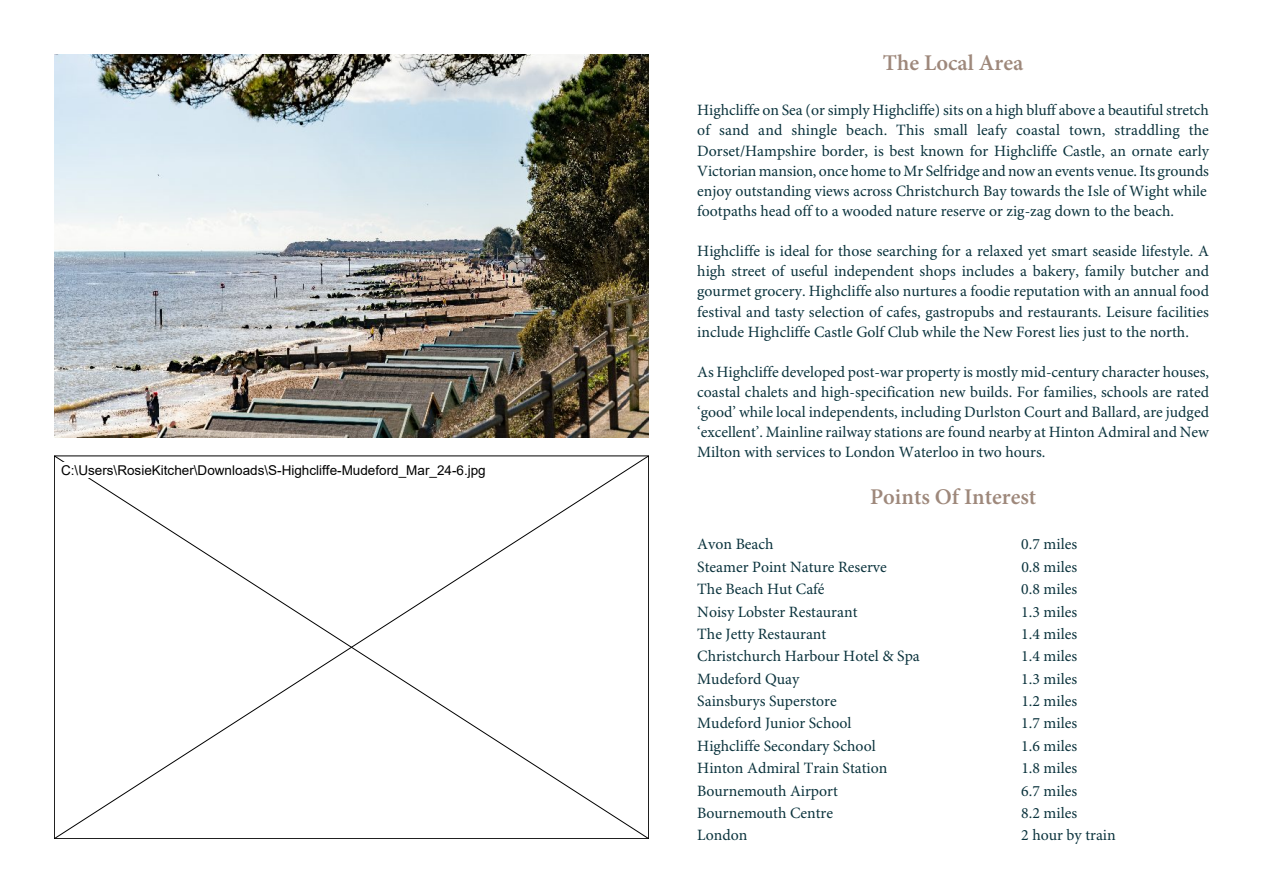
<style>
.page{position:relative;width:1263px;height:893px;background:#fff}
.page>*{position:absolute;margin:0;border:0;box-sizing:border-box;transform-origin:0 0}
.t1{font:600 22.5px "Minion Pro";color:#9e887b}
.t2{font:15.75px/20.1px "Minion Pro";color:#0b333d;text-align:justify}
.t3{font:13.5px "Arial";color:#000}
</style>
<div class="page">
<svg style="left:54px;top:456px;width:595px;height:383px"></svg>
<div style="left:61px;top:463px;width:425px;height:15px;background:#fff"></div>
<img style="left:54px;top:54px;width:595px;height:383px">
<p class="t3" style="left:61px;top:465px;width:426px">C:\Users\RosieKitcher\Downloads\S-Highcliffe-Mudeford_Mar_24-6.jpg</p>
<h1 class="t1" style="left:883px;top:53px;width:142px">The Local Area</h1>
<p class="t2" style="left:697px;top:102px;width:513px;text-align:left">Highcliffe on Sea (or simply Highcliffe) sits on a high bluff above a beautiful stretch of sand and shingle beach. This small leafy coastal town, straddling the Dorset/Hampshire border, is best known for Highcliffe Castle, an ornate early Victorian mansion, once home to Mr Selfridge and now an events venue. Its grounds enjoy outstanding views across Christchurch Bay towards the Isle of Wight while footpaths head off to a wooded nature reserve or zig-zag down to the beach.</p>
<p class="t2" style="left:697px;top:243px;width:513px">Highcliffe is ideal for those searching for a relaxed yet smart seaside lifestyle. A high street of useful independent shops includes a bakery, family butcher and gourmet grocery. Highcliffe also nurtures a foodie reputation with an annual food festival and tasty selection of cafes, gastropubs and restaurants. Leisure facilities include Highcliffe Castle Golf Club while the New Forest lies just to the north.</p>
<p class="t2" style="left:697px;top:363px;width:513px">As Highcliffe developed post-war property is mostly mid-century character houses, coastal chalets and high-specification new builds. For families, schools are rated ‘good’ while local independents, including Durlston Court and Ballard, are judged ‘excellent’. Mainline railway stations are found nearby at Hinton Admiral and New Milton with services to London Waterloo in two hours.</p>
<h1 class="t1" style="left:870px;top:487px;width:168px">Points Of Interest</h1>
<p class="t2" style="left:697px;top:536px;width:78px">Avon Beach</p>
<p class="t2" style="left:1021px;top:536px;width:57px">0.7 miles</p>
<p class="t2" style="left:697px;top:558px;width:191px">Steamer Point Nature Reserve</p>
<p class="t2" style="left:1021px;top:558px;width:57px">0.8 miles</p>
<p class="t2" style="left:697px;top:581px;width:129px">The Beach Hut Café</p>
<p class="t2" style="left:1021px;top:581px;width:57px">0.8 miles</p>
<p class="t2" style="left:697px;top:603px;width:162px">Noisy Lobster Restaurant</p>
<p class="t2" style="left:1021px;top:603px;width:57px">1.3 miles</p>
<p class="t2" style="left:697px;top:625px;width:131px">The Jetty Restaurant</p>
<p class="t2" style="left:1021px;top:625px;width:57px">1.4 miles</p>
<p class="t2" style="left:697px;top:648px;width:224px">Christchurch Harbour Hotel &amp; Spa</p>
<p class="t2" style="left:1021px;top:648px;width:57px">1.4 miles</p>
<p class="t2" style="left:697px;top:670px;width:104px">Mudeford Quay</p>
<p class="t2" style="left:1021px;top:670px;width:57px">1.3 miles</p>
<p class="t2" style="left:697px;top:692px;width:141px">Sainsburys Superstore</p>
<p class="t2" style="left:1021px;top:692px;width:57px">1.2 miles</p>
<p class="t2" style="left:697px;top:715px;width:156px">Mudeford Junior School</p>
<p class="t2" style="left:1021px;top:715px;width:57px">1.7 miles</p>
<p class="t2" style="left:697px;top:737px;width:180px">Highcliffe Secondary School</p>
<p class="t2" style="left:1021px;top:737px;width:57px">1.6 miles</p>
<p class="t2" style="left:697px;top:759px;width:192px">Hinton Admiral Train Station</p>
<p class="t2" style="left:1021px;top:759px;width:57px">1.8 miles</p>
<p class="t2" style="left:697px;top:782px;width:142px">Bournemouth Airport</p>
<p class="t2" style="left:1021px;top:782px;width:57px">6.7 miles</p>
<p class="t2" style="left:697px;top:804px;width:137px">Bournemouth Centre</p>
<p class="t2" style="left:1021px;top:804px;width:57px">8.2 miles</p>
<p class="t2" style="left:697px;top:827px;width:52px">London</p>
<p class="t2" style="left:1021px;top:827px;width:96px">2 hour by train</p>
</div>
